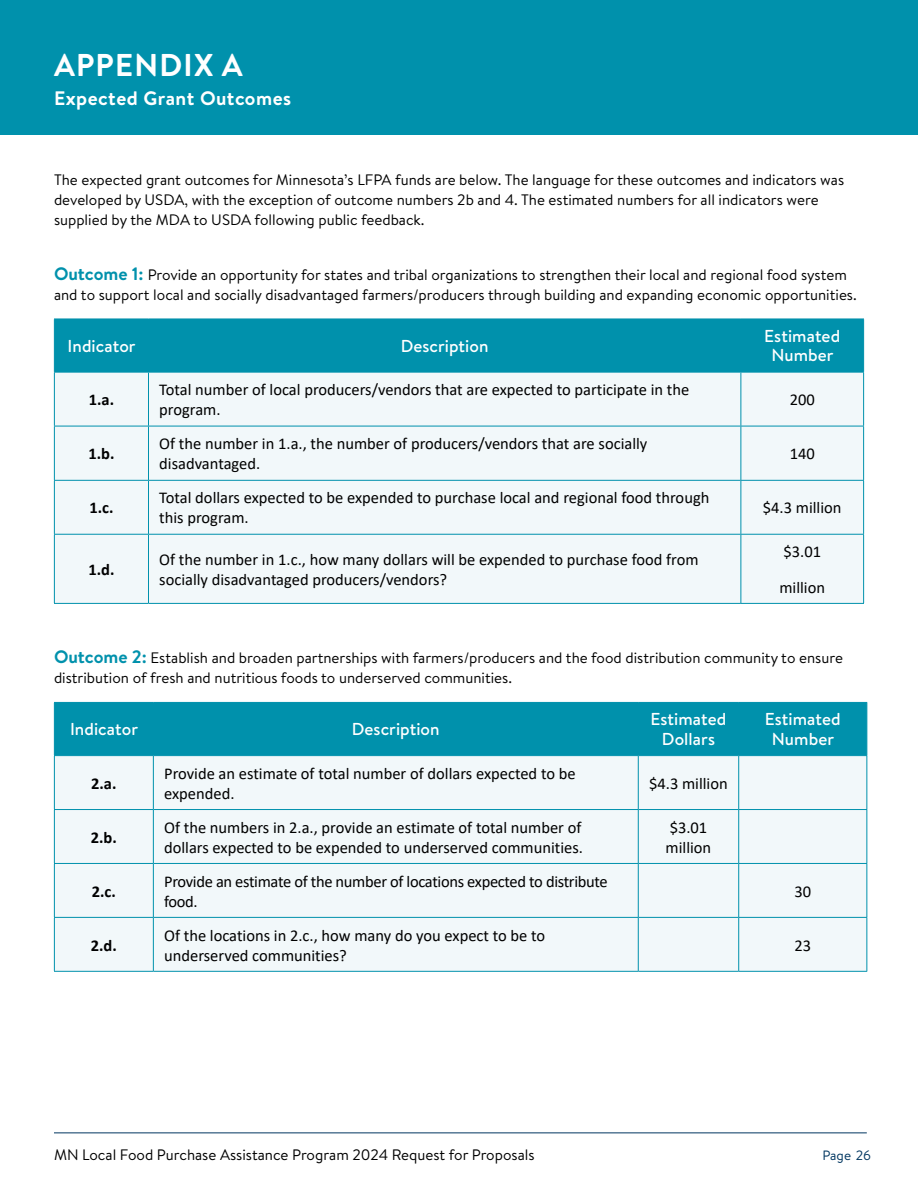
<style>
.page{position:relative;width:918px;height:1188px;background:#fff}
.page>*{position:absolute;margin:0;border:0;box-sizing:border-box;transform-origin:0 0}
.t1{font:700 31.5px "Brandon Grotesque";letter-spacing:.025em;color:#fff}
.t2{font:700 19.5px "Brandon Text";letter-spacing:.025em;color:#fff}
.t3{font:500 17.25px/19.5px "Brandon Text";letter-spacing:.005em;color:#fff;text-align:center}
.t4{font:16.5px/20px "Calibri";color:#000}
.t5{font:16.5px/20px "Calibri";letter-spacing:-.02em;color:#000}
.t6{font:700 16.5px "Calibri";color:#000}
.t7{font:15.15px/20px "Brandon Text";color:#000}
.t8{font:13.5px "Brandon Text";color:#003660}
.s1{font-weight:700;font-size:18px;color:#0091ac}
</style>
<div class="page">
<hr style="left:54px;top:1132px;width:813px;height:1px;background:#003660">
<div style="left:0;top:0;width:918px;height:135px;background:#0091ac"></div>
<div style="left:55px;top:320px;width:808px;height:52px;background:#0091ac"></div>
<div style="left:55px;top:373px;width:808px;height:230px;background:#f2f8fa"></div>
<hr style="left:54px;top:319px;width:94px;height:1px;background:#0091ac">
<hr style="left:54px;top:319px;width:1px;height:53px;background:#0091ac">
<hr style="left:148px;top:319px;width:593px;height:1px;background:#0091ac">
<hr style="left:148px;top:319px;width:1px;height:53px;background:#0091ac">
<hr style="left:741px;top:319px;width:123px;height:1px;background:#0091ac">
<hr style="left:741px;top:319px;width:1px;height:53px;background:#0091ac">
<hr style="left:863px;top:319px;width:1px;height:53px;background:#0091ac">
<hr style="left:54px;top:372px;width:94px;height:1px;background:#0091ac">
<hr style="left:54px;top:373px;width:1px;height:53px;background:#0091ac">
<hr style="left:148px;top:372px;width:593px;height:1px;background:#0091ac">
<hr style="left:148px;top:373px;width:1px;height:53px;background:#0091ac">
<hr style="left:741px;top:372px;width:123px;height:1px;background:#0091ac">
<hr style="left:741px;top:373px;width:1px;height:53px;background:#0091ac">
<hr style="left:863px;top:373px;width:1px;height:53px;background:#0091ac">
<hr style="left:54px;top:426px;width:94px;height:1px;background:#0091ac">
<hr style="left:54px;top:426px;width:1px;height:54px;background:#0091ac">
<hr style="left:148px;top:426px;width:593px;height:1px;background:#0091ac">
<hr style="left:148px;top:426px;width:1px;height:54px;background:#0091ac">
<hr style="left:741px;top:426px;width:123px;height:1px;background:#0091ac">
<hr style="left:741px;top:426px;width:1px;height:54px;background:#0091ac">
<hr style="left:863px;top:426px;width:1px;height:54px;background:#0091ac">
<hr style="left:54px;top:480px;width:94px;height:1px;background:#0091ac">
<hr style="left:54px;top:481px;width:1px;height:53px;background:#0091ac">
<hr style="left:148px;top:480px;width:593px;height:1px;background:#0091ac">
<hr style="left:148px;top:481px;width:1px;height:53px;background:#0091ac">
<hr style="left:741px;top:480px;width:123px;height:1px;background:#0091ac">
<hr style="left:741px;top:481px;width:1px;height:53px;background:#0091ac">
<hr style="left:863px;top:481px;width:1px;height:53px;background:#0091ac">
<hr style="left:54px;top:534px;width:94px;height:1px;background:#0091ac">
<hr style="left:54px;top:535px;width:1px;height:68px;background:#0091ac">
<hr style="left:148px;top:534px;width:593px;height:1px;background:#0091ac">
<hr style="left:148px;top:535px;width:1px;height:68px;background:#0091ac">
<hr style="left:741px;top:534px;width:123px;height:1px;background:#0091ac">
<hr style="left:741px;top:535px;width:1px;height:68px;background:#0091ac">
<hr style="left:863px;top:535px;width:1px;height:68px;background:#0091ac">
<hr style="left:54px;top:603px;width:94px;height:1px;background:#0091ac">
<hr style="left:148px;top:603px;width:593px;height:1px;background:#0091ac">
<hr style="left:741px;top:603px;width:123px;height:1px;background:#0091ac">
<div style="left:55px;top:703px;width:811px;height:52px;background:#0091ac"></div>
<div style="left:55px;top:756px;width:811px;height:215px;background:#f2f8fa"></div>
<hr style="left:54px;top:702px;width:99px;height:1px;background:#0091ac">
<hr style="left:54px;top:703px;width:1px;height:52px;background:#0091ac">
<hr style="left:54px;top:755px;width:99px;height:1px;background:#0091ac">
<hr style="left:153px;top:702px;width:485px;height:1px;background:#0091ac">
<hr style="left:153px;top:703px;width:1px;height:52px;background:#0091ac">
<hr style="left:153px;top:755px;width:485px;height:1px;background:#0091ac">
<hr style="left:638px;top:702px;width:101px;height:1px;background:#0091ac">
<hr style="left:638px;top:703px;width:1px;height:52px;background:#0091ac">
<hr style="left:638px;top:755px;width:101px;height:1px;background:#0091ac">
<hr style="left:739px;top:702px;width:128px;height:1px;background:#0091ac">
<hr style="left:738px;top:703px;width:1px;height:52px;background:#0091ac">
<hr style="left:866px;top:703px;width:1px;height:52px;background:#0091ac">
<hr style="left:739px;top:755px;width:128px;height:1px;background:#0091ac">
<hr style="left:54px;top:756px;width:1px;height:53px;background:#0091ac">
<hr style="left:153px;top:756px;width:1px;height:53px;background:#0091ac">
<hr style="left:638px;top:756px;width:1px;height:53px;background:#0091ac">
<hr style="left:738px;top:756px;width:1px;height:53px;background:#0091ac">
<hr style="left:866px;top:756px;width:1px;height:53px;background:#0091ac">
<hr style="left:54px;top:809px;width:99px;height:1px;background:#0091ac">
<hr style="left:54px;top:810px;width:1px;height:53px;background:#0091ac">
<hr style="left:153px;top:809px;width:485px;height:1px;background:#0091ac">
<hr style="left:153px;top:810px;width:1px;height:53px;background:#0091ac">
<hr style="left:638px;top:809px;width:101px;height:1px;background:#0091ac">
<hr style="left:638px;top:810px;width:1px;height:53px;background:#0091ac">
<hr style="left:739px;top:809px;width:128px;height:1px;background:#0091ac">
<hr style="left:738px;top:810px;width:1px;height:53px;background:#0091ac">
<hr style="left:866px;top:810px;width:1px;height:53px;background:#0091ac">
<hr style="left:54px;top:863px;width:99px;height:1px;background:#0091ac">
<hr style="left:54px;top:864px;width:1px;height:53px;background:#0091ac">
<hr style="left:153px;top:863px;width:485px;height:1px;background:#0091ac">
<hr style="left:153px;top:864px;width:1px;height:53px;background:#0091ac">
<hr style="left:638px;top:863px;width:101px;height:1px;background:#0091ac">
<hr style="left:638px;top:864px;width:1px;height:53px;background:#0091ac">
<hr style="left:739px;top:863px;width:128px;height:1px;background:#0091ac">
<hr style="left:738px;top:864px;width:1px;height:53px;background:#0091ac">
<hr style="left:866px;top:864px;width:1px;height:53px;background:#0091ac">
<hr style="left:54px;top:917px;width:99px;height:1px;background:#0091ac">
<hr style="left:54px;top:918px;width:1px;height:53px;background:#0091ac">
<hr style="left:54px;top:971px;width:99px;height:1px;background:#0091ac">
<hr style="left:153px;top:917px;width:485px;height:1px;background:#0091ac">
<hr style="left:153px;top:918px;width:1px;height:53px;background:#0091ac">
<hr style="left:153px;top:971px;width:485px;height:1px;background:#0091ac">
<hr style="left:638px;top:917px;width:101px;height:1px;background:#0091ac">
<hr style="left:638px;top:918px;width:1px;height:53px;background:#0091ac">
<hr style="left:638px;top:971px;width:101px;height:1px;background:#0091ac">
<hr style="left:739px;top:917px;width:128px;height:1px;background:#0091ac">
<hr style="left:738px;top:918px;width:1px;height:53px;background:#0091ac">
<hr style="left:866px;top:918px;width:1px;height:53px;background:#0091ac">
<hr style="left:739px;top:971px;width:128px;height:1px;background:#0091ac">
<h1 class="t1" style="left:54px;top:43px;width:190px">APPENDIX A</h1>
<p class="t2" style="left:54px;top:84px;width:239px">Expected Grant Outcomes</p>
<p class="t7" style="left:54px;top:169px;width:792px">The expected grant outcomes for Minnesota’s LFPA funds are below. The language for these outcomes and indicators was developed by USDA, with the exception of outcome numbers 2b and 4. The estimated numbers for all indicators were supplied by the MDA to USDA following public feedback.</p>
<p class="t7" style="left:54px;top:264px;width:803px"><span class="s1">Outcome 1:</span> Provide an opportunity for states and tribal organizations to strengthen their local and regional food system and to support local and socially disadvantaged farmers/producers through building and expanding economic opportunities.</p>
<p class="t3" style="left:68px;top:336px;width:70px">Indicator</p>
<p class="t3" style="left:401px;top:336px;width:89px">Description</p>
<p class="t3" style="left:764px;top:326px;width:77px">Estimated<br>Number</p>
<p class="t6" style="left:89px;top:388px;width:27px">1.a.</p>
<p class="t4" style="left:159px;top:379px;width:531px">Total number of local producers/vendors that are expected to participate in the program.</p>
<p class="t4" style="left:790px;top:389px;width:27px">200</p>
<p class="t6" style="left:88px;top:442px;width:28px">1.b.</p>
<p class="t4" style="left:159px;top:434px;width:490px">Of the number in 1.a., the number of producers/vendors that are socially disadvantaged.</p>
<p class="t4" style="left:790px;top:444px;width:27px">140</p>
<p class="t6" style="left:89px;top:496px;width:26px">1.c.</p>
<p class="t4" style="left:159px;top:488px;width:552px">Total dollars expected to be expended to purchase local and regional food through this program.</p>
<p class="t4" style="left:763px;top:498px;width:80px">$4.3 million</p>
<p class="t6" style="left:88px;top:558px;width:28px">1.d.</p>
<p class="t4" style="left:159px;top:549px;width:541px">Of the number in 1.c., how many dollars will be expended to purchase food from socially disadvantaged producers/vendors?</p>
<p class="t4" style="left:779px;top:534px;width:47px;line-height:35.2px">$3.01 million</p>
<p class="t7" style="left:54px;top:647px;width:790px"><span class="s1">Outcome 2:</span> Establish and broaden partnerships with farmers/producers and the food distribution community to ensure distribution of fresh and nutritious foods to underserved communities.</p>
<p class="t3" style="left:70px;top:719px;width:70px">Indicator</p>
<p class="t3" style="left:352px;top:719px;width:89px">Description</p>
<p class="t3" style="left:651px;top:709px;width:77px">Estimated<br>Dollars</p>
<p class="t3" style="left:765px;top:709px;width:77px">Estimated<br>Number</p>
<p class="t6" style="left:91px;top:772px;width:27px">2.a.</p>
<p class="t4" style="left:164px;top:763px;width:413px">Provide an estimate of total number of dollars expected to be expended.</p>
<p class="t4" style="left:649px;top:773px;width:80px">$4.3 million</p>
<p class="t6" style="left:91px;top:826px;width:28px">2.b.</p>
<p class="t4" style="left:164px;top:817px;width:420px">Of the numbers in 2.a., provide an estimate of total number of dollars expected to be expended to underserved communities.</p>
<p class="t4" style="left:666px;top:817px;width:47px">$3.01 million</p>
<p class="t6" style="left:92px;top:879px;width:26px">2.c.</p>
<p class="t5" style="left:164px;top:871px;width:445px">Provide an estimate of the number of locations expected to distribute food.</p>
<p class="t4" style="left:794px;top:881px;width:18px">30</p>
<p class="t6" style="left:91px;top:933px;width:28px">2.d.</p>
<p class="t4" style="left:164px;top:925px;width:383px">Of the locations in 2.c., how many do you expect to be to underserved communities?</p>
<p class="t4" style="left:794px;top:935px;width:18px">23</p>
<p class="t7" style="left:54px;top:1144px;width:482px">MN Local Food Purchase Assistance Program 2024 Request for Proposals</p>
<p class="t8" style="left:822px;top:1146px;width:50px">Page 26</p>
</div>
